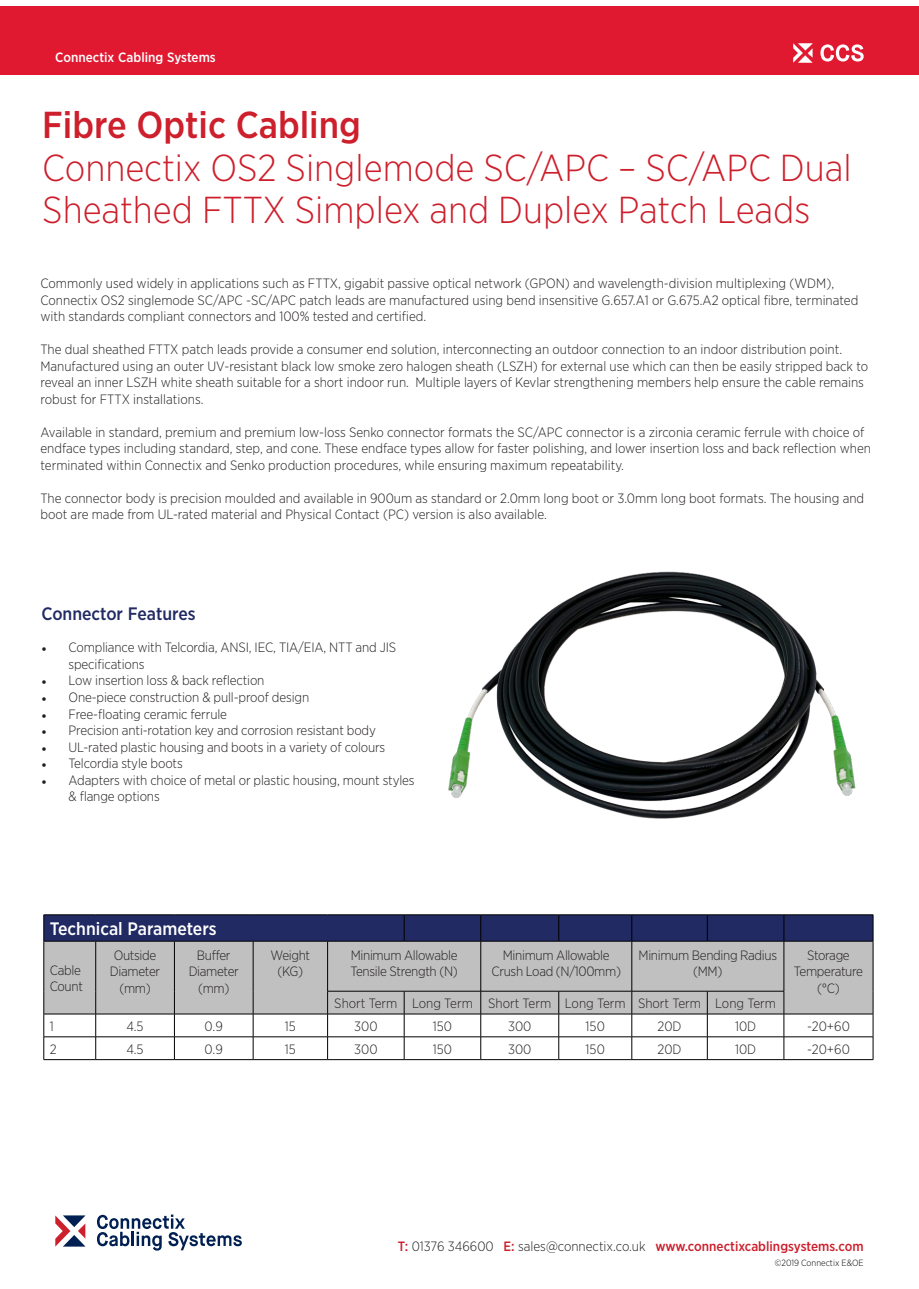
<style>
.page{position:relative;width:919px;height:1289px;background:#fff}
.page>*{position:absolute;margin:0;border:0;box-sizing:border-box;transform-origin:0 0}
.t1{font:300 37.5px/42px "Gotham Narrow";color:#cd1f2c}
.t2{font:500 37.5px "Gotham Narrow";color:#cd1f2c}
.t3{font:500 18px "Gotham Narrow";color:#fff}
.t4{font:500 18px "Gotham Narrow";color:#212a63}
.t5{font:300 13.5px/16.5px "Gotham Narrow";color:#231f20}
.t6{font:300 13.5px/16.5px "Gotham Narrow";letter-spacing:-.025em;color:#231f20;text-align:center}
.t7{font:500 13.5px "Gotham Narrow";color:#cd1f2c}
.t8{font:500 13.5px "Gotham Narrow";color:#fff}
.t9{font:300 9px "Gotham Narrow";color:#010000}
.s1{font-family:"Minion Pro";font-weight:400}
.s2{font-weight:300;color:#231f20}
</style>
<div class="page">
<div style="left:0;top:6px;width:918px;height:68px;background:#e01931"></div>
<svg style="left:55px;top:1215px;width:30px;height:31px"></svg>
<svg style="left:97px;top:1214px;width:145px;height:36px"></svg>
<svg style="left:793px;top:43px;width:19px;height:20px"></svg>
<svg style="left:820px;top:44px;width:43px;height:18px"></svg>
<div style="left:45px;top:942px;width:827px;height:71px;background:#c0c0c1"></div>
<hr style="left:327px;top:990px;width:77px;height:1px;background:#010000">
<hr style="left:404px;top:990px;width:76px;height:1px;background:#010000">
<hr style="left:480px;top:990px;width:78px;height:1px;background:#010000">
<hr style="left:558px;top:990px;width:73px;height:1px;background:#010000">
<hr style="left:631px;top:990px;width:76px;height:1px;background:#010000">
<hr style="left:707px;top:990px;width:77px;height:1px;background:#010000">
<hr style="left:44px;top:1013px;width:52px;height:1px;background:#010000">
<hr style="left:96px;top:1013px;width:78px;height:1px;background:#010000">
<hr style="left:174px;top:1013px;width:79px;height:1px;background:#010000">
<hr style="left:253px;top:1013px;width:74px;height:1px;background:#010000">
<hr style="left:783px;top:1013px;width:90px;height:1px;background:#010000">
<hr style="left:44px;top:1036px;width:52px;height:1px;background:#010000">
<hr style="left:96px;top:1036px;width:78px;height:1px;background:#010000">
<hr style="left:174px;top:1036px;width:79px;height:1px;background:#010000">
<hr style="left:253px;top:1036px;width:74px;height:1px;background:#010000">
<hr style="left:783px;top:1036px;width:90px;height:1px;background:#010000">
<svg style="left:327px;top:991px;width:457px;height:68px"></svg>
<hr style="left:44px;top:1059px;width:52px;height:1px;background:#010000">
<hr style="left:96px;top:1059px;width:78px;height:1px;background:#010000">
<hr style="left:174px;top:1059px;width:79px;height:1px;background:#010000">
<hr style="left:253px;top:1059px;width:74px;height:1px;background:#010000">
<hr style="left:327px;top:1059px;width:77px;height:1px;background:#010000">
<hr style="left:404px;top:1059px;width:76px;height:1px;background:#010000">
<hr style="left:480px;top:1059px;width:78px;height:1px;background:#010000">
<hr style="left:558px;top:1059px;width:73px;height:1px;background:#010000">
<hr style="left:631px;top:1059px;width:76px;height:1px;background:#010000">
<hr style="left:707px;top:1059px;width:76px;height:1px;background:#010000">
<hr style="left:783px;top:1059px;width:90px;height:1px;background:#010000">
<svg style="left:44px;top:914px;width:829px;height:27px;background:#20295e"></svg>
<hr style="left:44px;top:941px;width:52px;height:1px;background:#010000">
<hr style="left:44px;top:941px;width:1px;height:50px;background:#010000">
<hr style="left:96px;top:941px;width:78px;height:1px;background:#010000">
<hr style="left:95px;top:941px;width:1px;height:50px;background:#010000">
<hr style="left:174px;top:941px;width:79px;height:1px;background:#010000">
<hr style="left:174px;top:941px;width:1px;height:50px;background:#010000">
<hr style="left:253px;top:941px;width:74px;height:1px;background:#010000">
<hr style="left:253px;top:941px;width:1px;height:50px;background:#010000">
<hr style="left:327px;top:941px;width:77px;height:1px;background:#010000">
<hr style="left:327px;top:941px;width:1px;height:50px;background:#010000">
<hr style="left:404px;top:941px;width:76px;height:1px;background:#010000">
<hr style="left:480px;top:941px;width:78px;height:1px;background:#010000">
<hr style="left:480px;top:941px;width:1px;height:50px;background:#010000">
<hr style="left:558px;top:941px;width:73px;height:1px;background:#010000">
<hr style="left:631px;top:941px;width:76px;height:1px;background:#010000">
<hr style="left:631px;top:941px;width:1px;height:50px;background:#010000">
<hr style="left:707px;top:941px;width:76px;height:1px;background:#010000">
<hr style="left:783px;top:941px;width:90px;height:1px;background:#010000">
<hr style="left:783px;top:941px;width:1px;height:50px;background:#010000">
<hr style="left:872px;top:941px;width:1px;height:50px;background:#010000">
<svg style="left:44px;top:991px;width:1px;height:68px"></svg>
<svg style="left:95px;top:991px;width:1px;height:68px"></svg>
<svg style="left:174px;top:991px;width:1px;height:68px"></svg>
<svg style="left:253px;top:991px;width:1px;height:68px"></svg>
<svg style="left:872px;top:991px;width:1px;height:68px"></svg>
<img style="left:416px;top:571px;width:458px;height:367px">
<p class="t8" style="left:55px;top:44px;width:117px">Fibre Optic Cabling</p>
<p class="t8" style="left:55px;top:48px;width:162px">Connectix Cabling Systems</p>
<h1 class="t2" style="left:42px;top:101px;width:320px">Fibre Optic Cabling</h1>
<h1 class="t1" style="left:42px;top:145px;width:811px">Connectix OS2 Singlemode SC/APC – SC/APC Dual<br>Sheathed FTTX Simplex and Duplex Patch Leads</h1>
<p class="t5" style="left:40px;top:275px;width:819px">Commonly used widely in applications such as FTTX, gigabit passive optical network (GPON) and wavelength-division multiplexing (WDM),<br>Connectix OS2 singlemode SC/APC -SC/APC patch leads are manufactured using bend insensitive G.657.A1 or G.675.A2 optical fibre, terminated with standards compliant connectors and 100% tested and certified.</p>
<p class="t5" style="left:40px;top:341px;width:829px">The dual sheathed FTTX patch leads provide a consumer end solution, interconnecting an outdoor connection to an indoor distribution point.<br>Manufactured using an outer UV-resistant black low smoke zero halogen sheath (LSZH) for external use which can then be easily stripped back to reveal an inner LSZH white sheath suitable for a short indoor run. Multiple layers of Kevlar strengthening members help ensure the cable remains robust for FTTX installations.</p>
<p class="t5" style="left:40px;top:423px;width:832px">Available in standard, premium and premium low-loss Senko connector formats the SC/APC connector is a zirconia ceramic ferrule with choice of endface types including standard, step, and cone. These endface types allow for faster polishing, and lower insertion loss and back reflection when terminated within Connectix and Senko production procedures, while ensuring maximum repeatability.</p>
<p class="t5" style="left:40px;top:489px;width:825px">The connector body is precision moulded and available in 900um as standard or 2.0mm long boot or 3.0mm long boot formats. The housing and boot are made from UL-rated material and Physical Contact (PC) version is also available.</p>
<h2 class="t4" style="left:41px;top:602px;width:156px">Connector Features</h2>
<p class="t5" style="left:68px;top:639px;width:329px;text-indent:-27px"><span class="s1">•</span> Compliance with Telcordia, ANSI, IEC, TIA/EIA, NTT and JIS specifications</p>
<p class="t5" style="left:41px;top:672px;width:224px"><span class="s1">•</span> Low insertion loss &amp; back reflection</p>
<p class="t5" style="left:41px;top:688px;width:269px"><span class="s1">•</span> One-piece construction &amp; pull-proof design</p>
<p class="t5" style="left:41px;top:705px;width:187px"><span class="s1">•</span> Free-floating ceramic ferrule</p>
<p class="t5" style="left:41px;top:721px;width:336px"><span class="s1">•</span> Precision anti-rotation key and corrosion resistant body</p>
<p class="t5" style="left:41px;top:738px;width:345px"><span class="s1">•</span> UL-rated plastic housing and boots in a variety of colours</p>
<p class="t5" style="left:41px;top:754px;width:143px"><span class="s1">•</span> Telcordia style boots</p>
<p class="t5" style="left:68px;top:771px;width:347px;text-indent:-27px"><span class="s1">•</span> Adapters with choice of metal or plastic housing, mount styles &amp; flange options</p>
<h2 class="t3" style="left:50px;top:917px;width:168px">Technical Parameters</h2>
<p class="t6" style="left:50px;top:961px;width:35px;text-align:left">Cable<br>Count</p>
<p class="t6" style="left:110px;top:946px;width:52px">Outside<br>Diameter (mm)</p>
<p class="t6" style="left:189px;top:946px;width:52px">Buffer<br>Diameter (mm)</p>
<p class="t6" style="left:270px;top:946px;width:41px">Weight (KG)</p>
<p class="t6" style="left:350px;top:946px;width:109px;text-align:left">Minimum Allowable<br>Tensile Strength (N)</p>
<p class="t6" style="left:491px;top:946px;width:131px">Minimum Allowable<br>Crush Load (N/100mm)</p>
<p class="t6" style="left:638px;top:946px;width:140px">Minimum Bending Radius (MM)</p>
<p class="t6" style="left:793px;top:946px;width:70px">Storage<br>Temperature (°C)</p>
<p class="t5" style="left:334px;top:994px;width:443px">Short Term Long Term Short Term Long Term Short Term Long Term</p>
<p class="t5" style="left:50px;top:1017px;width:5px">1</p>
<p class="t5" style="left:127px;top:1017px;width:18px">4.5</p>
<p class="t5" style="left:205px;top:1017px;width:20px">0.9</p>
<p class="t5" style="left:285px;top:1017px;width:13px">15</p>
<p class="t5" style="left:354px;top:1017px;width:25px">300</p>
<p class="t5" style="left:433px;top:1017px;width:21px">150</p>
<p class="t5" style="left:508px;top:1017px;width:25px">300</p>
<p class="t5" style="left:585px;top:1017px;width:21px">150</p>
<p class="t5" style="left:657px;top:1017px;width:26px">20D</p>
<p class="t5" style="left:735px;top:1017px;width:23px">10D</p>
<p class="t5" style="left:807px;top:1017px;width:44px">-20+60</p>
<p class="t5" style="left:50px;top:1040px;width:8px">2</p>
<p class="t5" style="left:127px;top:1040px;width:18px">4.5</p>
<p class="t5" style="left:205px;top:1040px;width:20px">0.9</p>
<p class="t5" style="left:285px;top:1040px;width:13px">15</p>
<p class="t5" style="left:354px;top:1040px;width:25px">300</p>
<p class="t5" style="left:433px;top:1040px;width:21px">150</p>
<p class="t5" style="left:508px;top:1040px;width:25px">300</p>
<p class="t5" style="left:585px;top:1040px;width:21px">150</p>
<p class="t5" style="left:657px;top:1040px;width:26px">20D</p>
<p class="t5" style="left:735px;top:1040px;width:23px">10D</p>
<p class="t5" style="left:807px;top:1040px;width:44px">-20+60</p>
<p class="t7" style="left:397px;top:1237px;width:467px">T: <span class="s2">01376 346600</span> E: <span class="s2">sales@connectix.co.uk</span> www.connectixcablingsystems.com</p>
<p class="t9" style="left:774px;top:1257px;width:90px">©2019 Connectix E&amp;OE</p>
</div>
